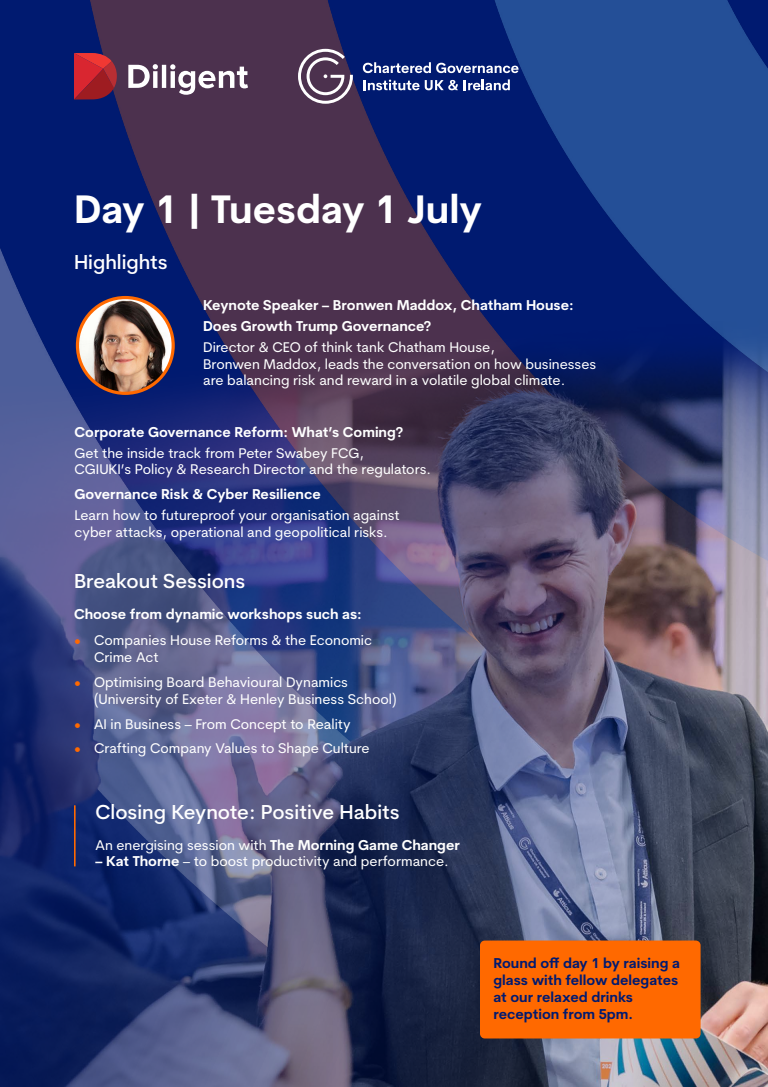
<style>
.page{position:relative;width:768px;height:1087px;background:#fff}
.page>*{position:absolute;margin:0;border:0;box-sizing:border-box;transform-origin:0 0}
.t1{font:700 38.96px "Cerebri Sans";color:#fff}
.t2{font:500 20px "Cerebri Sans";color:#fff}
.t3{font:14px/16.8px "Cerebri Sans";color:#fff}
.t4{font:700 14px/20.9px "Cerebri Sans";color:#fff}
.t5{font:700 14px/16.8px "Cerebri Sans";color:#001a70}
.s1{color:#ff6900}
.s2{font-weight:700}
</style>
<div class="page">
<img style="left:0;top:0;width:768px;height:1086px">
<div style="left:480px;top:940px;width:221px;height:98px;background:#ff6900;border-radius:5px"></div>
<img style="left:77px;top:297px;width:96px;height:96px;border-radius:48px">
<div style="left:76px;top:296px;width:99px;height:99px;border:3px solid #ff6900;border-radius:50%"></div>
<svg style="left:298px;top:49px;width:55px;height:55px"></svg>
<svg style="left:363px;top:62px;width:156px;height:11px"></svg>
<svg style="left:364px;top:80px;width:94px;height:10px"></svg>
<svg style="left:464px;top:79px;width:46px;height:11px"></svg>
<svg style="left:128px;top:64px;width:120px;height:31px"></svg>
<svg style="left:74px;top:53px;width:43px;height:47px;background:#af2632"></svg>
<hr style="left:74px;top:805px;width:2px;height:61px;background:#ff6900">
<h1 class="t1" style="left:74px;top:185px;width:410px">Day 1 | Tuesday 1 July</h1>
<h2 class="t2" style="left:74px;top:250px;width:95px">Highlights</h2>
<p class="t4" style="left:203px;top:294px;width:372px">Keynote Speaker – Bronwen Maddox, Chatham House:<br>Does Growth Trump Governance?</p>
<p class="t3" style="left:203px;top:338px;width:395px">Director &amp; CEO of think tank Chatham House,<br>Bronwen Maddox, leads the conversation on how businesses are balancing risk and reward in a volatile global climate.</p>
<p class="t4" style="left:75px;top:421px;width:330px">Corporate Governance Reform: What’s Coming?</p>
<p class="t3" style="left:75px;top:444px;width:358px">Get the inside track from Peter Swabey FCG,<br>CGIUKI’s Policy &amp; Research Director and the regulators.</p>
<p class="t4" style="left:75px;top:483px;width:248px">Governance Risk &amp; Cyber Resilience</p>
<p class="t3" style="left:75px;top:507px;width:327px">Learn how to futureproof your organisation against cyber attacks, operational and geopolitical risks.</p>
<h2 class="t2" style="left:74px;top:569px;width:173px">Breakout Sessions</h2>
<p class="t4" style="left:74px;top:603px;width:289px">Choose from dynamic workshops such as:</p>
<p class="t3" style="left:94px;top:632px;width:280px;text-indent:-20px"><span class="s1">•</span> Companies House Reforms &amp; the Economic<br>Crime Act</p>
<p class="t3" style="left:94px;top:673px;width:304px;text-indent:-20px"><span class="s1">•</span> Optimising Board Behavioural Dynamics (University of Exeter &amp; Henley Business School)</p>
<p class="t3" style="left:74px;top:715px;width:278px"><span class="s1">•</span> AI in Business – From Concept to Reality</p>
<p class="t3" style="left:74px;top:740px;width:297px"><span class="s1">•</span> Crafting Company Values to Shape Culture</p>
<h2 class="t2" style="left:95px;top:799px;width:306px">Closing Keynote: Positive Habits</h2>
<p class="t3" style="left:95px;top:836px;width:366px">An energising session with <span class="s2">The Morning Game Changer</span></p>
<p class="t3" style="left:95px;top:853px;width:355px"><span class="s2">– Kat Thorne</span> – to boost productivity and performance.</p>
<p class="t5" style="left:493px;top:954px;width:188px">Round off day 1 by raising a glass with fellow delegates at our relaxed drinks reception from 5pm.</p>
</div>
